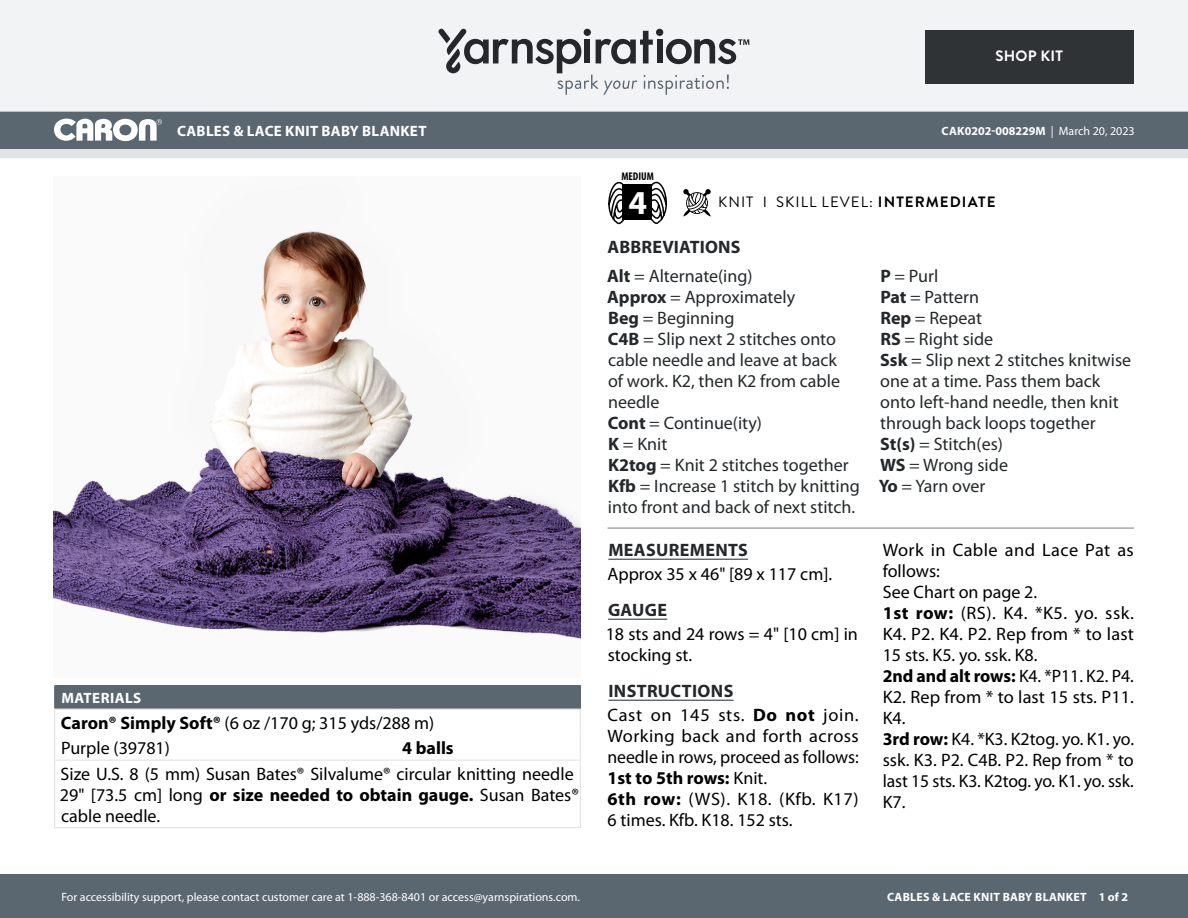
<style>
.page{position:relative;width:1188px;height:918px;background:#fff}
.page>*{position:absolute;margin:0;border:0;box-sizing:border-box;transform-origin:0 0}
.t1{font:700 33.6px "Myriad Pro";color:#fff}
.Abbreviations_-_With{font:18px/21px "Myriad Pro";color:#24282a}
.Body_-__Auto_Style_w{font:18px/21px "Myriad Pro";color:#000;text-align:justify}
.Materials_-_Needle{font:18px/21px "Myriad Pro";color:#000}
.Body_-_HEADERS_-_Und{font:700 18px "Myriad Pro";letter-spacing:.02em;color:#24282a}
.Body_-_NO_Automatic{font:18px/21px "Myriad Pro";color:#000}
.Body_-__Auto_Style_w-2{font:18px/21px "Myriad Pro";letter-spacing:.02em;color:#000}
.Body_-__Auto_Style_w-3{font:700 18px "Myriad Pro";color:#000}
.Material_-__Colors_i{font:700 18px "Myriad Pro";color:#000}
.Materials_-__Header{font:700 15px "Myriad Pro";letter-spacing:.02em;color:#fff}
.Type_of_pattern___Sk{font:15px "Brandon Grotesque";letter-spacing:.07em;color:#000}
.Body_-__Color_coded{font:700 15px "Brandon Grotesque";letter-spacing:.02em;color:#fff}
.t2{font:12px "Myriad Pro";color:#fff}
.t3{font:700 12px "Myriad Pro";letter-spacing:.02em;color:#fff}
.t4{font:700 12px "Myriad Pro";color:#fff}
.t5{font:700 condensed 11.25px "Myriad Pro";color:#000}
.s1{font-weight:700}
.s2{font-weight:400}
</style>
<div class="page">
<div style="left:0;top:875px;width:1188px;height:43px;background:#5a6670"></div>
<div style="left:0;top:149px;width:1188px;height:9px;background:#e4e3e3"></div>
<div style="left:0;top:111px;width:1188px;height:38px;background:#5a6670"></div>
<div style="left:0;top:0;width:1188px;height:112px;background:#f2f3f4"></div>
<svg style="left:438px;top:29px;width:311px;height:66px"></svg>
<svg style="left:683px;top:189px;width:28px;height:28px"></svg>
<svg style="left:608px;top:181px;width:18px;height:43px"></svg>
<svg style="left:649px;top:181px;width:18px;height:43px"></svg>
<div style="left:622px;top:185px;width:30px;height:35px;background:#000"></div>
<svg style="left:54px;top:119px;width:108px;height:22px"></svg>
<div style="left:925px;top:30px;width:209px;height:54px;background:#2f3336"></div>
<img style="left:54px;top:231px;width:527px;height:408px">
<hr style="left:608px;top:559px;width:140px;height:1px;background:#24282a">
<hr style="left:608px;top:619px;width:59px;height:1px;background:#24282a">
<hr style="left:608px;top:700px;width:126px;height:1px;background:#24282a">
<hr style="left:608px;top:528px;width:526px;height:1px;background:#7d7d7d">
<div style="left:55px;top:686px;width:525px;height:23px;background:#5a6670"></div>
<hr style="left:54px;top:709px;width:342px;height:1px;background:#e4e3e3">
<hr style="left:396px;top:709px;width:185px;height:1px;background:#e4e3e3">
<svg style="left:54px;top:686px;width:1px;height:74px"></svg>
<svg style="left:580px;top:686px;width:1px;height:74px"></svg>
<hr style="left:54px;top:761px;width:1px;height:66px;background:#e4e3e3">
<hr style="left:54px;top:760px;width:342px;height:1px;background:#e4e3e3">
<hr style="left:396px;top:760px;width:185px;height:1px;background:#e4e3e3">
<hr style="left:580px;top:761px;width:1px;height:66px;background:#e4e3e3">
<hr style="left:54px;top:827px;width:342px;height:1px;background:#e4e3e3">
<hr style="left:396px;top:827px;width:185px;height:1px;background:#e4e3e3">
<p class="Materials_-__Header" style="left:177px;top:121px;width:251px">CABLES &amp; LACE KNIT BABY BLANKET</p>
<p class="Materials_-__Header" style="left:61px;top:688px;width:81px">MATERIALS</p>
<p class="Materials_-_Needle" style="left:61px;top:712px;width:375px"><span class="s1">Caron® Simply Soft®</span> (6 oz /170 g; 315 yds/288 m)</p>
<p class="Materials_-_Needle" style="left:61px;top:737px;width:110px">Purple (39781)</p>
<p class="Material_-__Colors_i" style="left:402px;top:736px;width:53px">4 balls</p>
<p class="Materials_-_Needle" style="left:60px;top:763px;width:521px">Size U.S. 8 (5 mm) Susan Bates® Silvalume® circular knitting needle<br>29" [73.5 cm] long <span class="s1">or size needed to obtain gauge.</span> Susan Bates® cable needle.</p>
<p class="t2" style="left:61px;top:889px;width:520px">For accessibility support, please contact customer care at 1-888-368-8401 or access@yarnspirations.com.</p>
<p class="Body_-__Color_coded" style="left:995px;top:46px;width:69px">SHOP KIT</p>
<p class="t5" style="left:621px;top:169px;width:34px">MEDIUM</p>
<h1 class="t1" style="left:629px;top:180px;width:20px">4</h1>
<p class="t4" style="left:942px;top:123px;width:195px">CAK0202-008229M <span class="s2">| March 20, 2023</span></p>
<p class="Type_of_pattern___Sk" style="left:718px;top:192px;width:279px">KNIT I SKILL LEVEL: <span class="s1">INTERMEDIATE</span></p>
<p class="Body_-_HEADERS_-_Und" style="left:608px;top:235px;width:135px">ABBREVIATIONS</p>
<p class="Abbreviations_-_With" style="left:607px;top:265px;width:147px"><span class="s1">Alt</span> = Alternate(ing)</p>
<p class="Abbreviations_-_With" style="left:607px;top:286px;width:189px"><span class="s1">Approx</span> = Approximately</p>
<p class="Abbreviations_-_With" style="left:608px;top:307px;width:128px"><span class="s1">Beg</span> = Beginning</p>
<p class="Abbreviations_-_With" style="left:608px;top:328px;width:234px"><span class="s1">C4B</span> = Slip next 2 stitches onto cable needle and leave at back of work. K2, then K2 from cable needle</p>
<p class="Abbreviations_-_With" style="left:608px;top:412px;width:156px"><span class="s1">Cont</span> = Continue(ity)</p>
<p class="Abbreviations_-_With" style="left:608px;top:433px;width:61px"><span class="s1">K</span> = Knit</p>
<p class="Abbreviations_-_With" style="left:608px;top:454px;width:242px"><span class="s1">K2tog</span> = Knit 2 stitches together</p>
<p class="Abbreviations_-_With" style="left:608px;top:475px;width:253px"><span class="s1">Kfb</span> = Increase 1 stitch by knitting into front and back of next stitch.</p>
<p class="Body_-_HEADERS_-_Und" style="left:608px;top:538px;width:141px">MEASUREMENTS</p>
<p class="Body_-__Auto_Style_w" style="left:608px;top:563px;width:226px">Approx 35 x 46" [89 x 117 cm].</p>
<p class="Body_-_HEADERS_-_Und" style="left:608px;top:598px;width:61px">GAUGE</p>
<p class="Body_-_NO_Automatic" style="left:606px;top:623px;width:254px">18 sts and 24 rows = 4" [10 cm] in stocking st.</p>
<p class="Body_-_HEADERS_-_Und" style="left:608px;top:679px;width:126px">INSTRUCTIONS</p>
<p class="Body_-__Auto_Style_w" style="left:608px;top:704px;width:253px">Cast on 145 sts. <span class="s1">Do not</span> join.<br>Working back and forth across needle in rows, proceed as follows:</p>
<p class="Body_-__Auto_Style_w-3" style="left:608px;top:766px;width:161px">1st to 5th rows: <span class="s2">Knit.</span></p>
<p class="Body_-__Auto_Style_w" style="left:608px;top:788px;width:253px"><span class="s1">6th row:</span> (WS). K18. (Kfb. K17)<br>6 times. Kfb. K18. 152 sts.</p>
<p class="Abbreviations_-_With" style="left:880px;top:265px;width:60px"><span class="s1">P</span> = Purl</p>
<p class="Abbreviations_-_With" style="left:880px;top:286px;width:100px"><span class="s1">Pat</span> = Pattern</p>
<p class="Abbreviations_-_With" style="left:880px;top:307px;width:103px"><span class="s1">Rep</span> = Repeat</p>
<p class="Abbreviations_-_With" style="left:880px;top:328px;width:114px"><span class="s1">RS</span> = Right side</p>
<p class="Abbreviations_-_With" style="left:880px;top:349px;width:253px"><span class="s1">Ssk</span> = Slip next 2 stitches knitwise one at a time. Pass them back onto left-hand needle, then knit through back loops together</p>
<p class="Abbreviations_-_With" style="left:880px;top:433px;width:124px"><span class="s1">St(s)</span> = Stitch(es)</p>
<p class="Abbreviations_-_With" style="left:880px;top:454px;width:129px"><span class="s1">WS</span> = Wrong side</p>
<p class="Abbreviations_-_With" style="left:879px;top:475px;width:108px"><span class="s1">Yo</span> = Yarn over</p>
<p class="Body_-__Auto_Style_w-2" style="left:883px;top:539px;width:253px">Work in Cable and Lace Pat as follows:</p>
<p class="Body_-__Auto_Style_w" style="left:883px;top:581px;width:156px">See Chart on page 2.</p>
<p class="Body_-__Auto_Style_w" style="left:883px;top:602px;width:253px"><span class="s1">1st row:</span> (RS). K4. *K5. yo. ssk.<br>K4. P2. K4. P2. Rep from * to last 15 sts. K5. yo. ssk. K8.</p>
<p class="Body_-__Auto_Style_w" style="left:883px;top:665px;width:253px"><span class="s1">2nd and alt rows:</span> K4. *P11. K2. P4.<br>K2. Rep from * to last 15 sts. P11.<br>K4.</p>
<p class="Body_-__Auto_Style_w" style="left:883px;top:728px;width:253px"><span class="s1">3rd row:</span> K4. *K3. K2tog. yo. K1. yo. ssk. K3. P2. C4B. P2. Rep from * to last 15 sts. K3. K2tog. yo. K1. yo. ssk.<br>K7.</p>
<p class="t3" style="left:887px;top:889px;width:242px">CABLES &amp; LACE KNIT BABY BLANKET 1 of 2</p>
</div>
